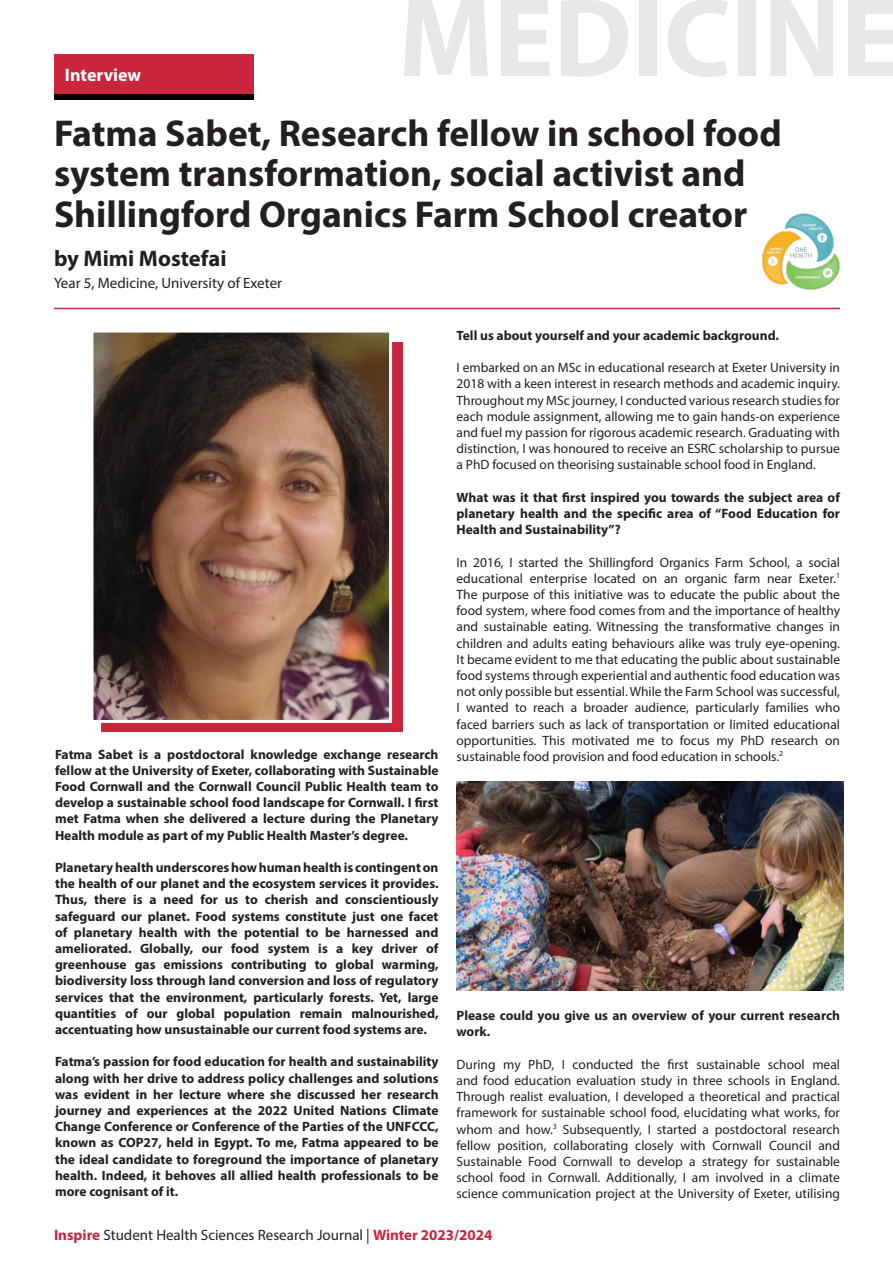
<style>
.page{position:relative;width:893px;height:1263px;background:#fff}
.page>*{position:absolute;margin:0;border:0;box-sizing:border-box;transform-origin:0 0}
.t1{font:700 112.5px "Myriad Pro";color:#e6e7e9}
.t2{font:700 37.5px/40.5px "Myriad Pro";color:#231f20}
.t3{font:700 22.5px "Myriad Pro";color:#231f20}
.t4{font:700 18px "Myriad Pro";color:#fff}
.t5{font:15px "Myriad Pro";color:#231f20}
.t6{font:13.5px/16.2px "Myriad Pro";color:#231f20;text-align:justify}
.t7{font:700 13.5px/16.2px "Myriad Pro";color:#231f20;text-align:justify}
.s1{font-weight:700;color:#cb253b}
</style>
<div class="page">
<div style="left:54px;top:60px;width:200px;height:40px;background:#000001"></div>
<hr style="left:54px;top:308px;width:786px;height:1px;background:#cb253b">
<div style="left:54px;top:54px;width:200px;height:40px;background:#cb253b"></div>
<div style="left:102px;top:342px;width:301px;height:390px;background:#cb253b"></div>
<img style="left:93px;top:332px;width:300px;height:392px">
<img style="left:457px;top:781px;width:386px;height:210px">
<img style="left:762px;top:213px;width:78px;height:77px">
<p class="t4" style="left:65px;top:63px;width:78px">Interview</p>
<p class="t1" style="left:398px;top:-35px;width:504px">MEDICINE</p>
<p class="t2" style="left:54px;top:112px;width:729px">Fatma Sabet, Research fellow in school food system transformation, social activist and</p>
<p class="t2" style="left:54px;top:193px;width:695px">Shillingford Organics Farm School creator</p>
<p class="t3" style="left:54px;top:244px;width:174px">by Mimi Mostefai</p>
<p class="t5" style="left:54px;top:274px;width:230px">Year 5, Medicine, University of Exeter</p>
<p class="t7" style="left:457px;top:327px;width:324px">Tell us about yourself and your academic background.</p>
<p class="t6" style="left:457px;top:359px;width:385px">I embarked on an MSc in educational research at Exeter University in 2018 with a keen interest in research methods and academic inquiry.<br>Throughout my MSc journey, I conducted various research studies for each module assignment, allowing me to gain hands-on experience and fuel my passion for rigorous academic research. Graduating with distinction, I was honoured to receive an ESRC scholarship to pursue a PhD focused on theorising sustainable school food in England.</p>
<p class="t7" style="left:457px;top:489px;width:385px">What was it that first inspired you towards the subject area of planetary health and the specific area of “Food Education for Health and Sustainability”?</p>
<p class="t6" style="left:457px;top:554px;width:385px">In 2016, I started the Shillingford Organics Farm School, a social educational enterprise located on an organic farm near Exeter.<sup>1<br></sup>The purpose of this initiative was to educate the public about the food system, where food comes from and the importance of healthy and sustainable eating. Witnessing the transformative changes in children and adults eating behaviours alike was truly eye-opening.<br>It became evident to me that educating the public about sustainable food systems through experiential and authentic food education was not only possible but essential. While the Farm School was successful, I wanted to reach a broader audience, particularly families who faced barriers such as lack of transportation or limited educational opportunities. This motivated me to focus my PhD research on sustainable food provision and food education in schools.<sup>2</sup></p>
<p class="t7" style="left:55px;top:745px;width:385px">Fatma Sabet is a postdoctoral knowledge exchange research fellow at the University of Exeter, collaborating with Sustainable Food Cornwall and the Cornwall Council Public Health team to develop a sustainable school food landscape for Cornwall. I first met Fatma when she delivered a lecture during the Planetary Health module as part of my Public Health Master’s degree.</p>
<p class="t7" style="left:55px;top:859px;width:385px">Planetary health underscores how human health is contingent on the health of our planet and the ecosystem services it provides.<br>Thus, there is a need for us to cherish and conscientiously safeguard our planet. Food systems constitute just one facet of planetary health with the potential to be harnessed and ameliorated. Globally, our food system is a key driver of greenhouse gas emissions contributing to global warming, biodiversity loss through land conversion and loss of regulatory services that the environment, particularly forests. Yet, large quantities of our global population remain malnourished, accentuating how unsustainable our current food systems are.</p>
<p class="t7" style="left:55px;top:1053px;width:385px">Fatma’s passion for food education for health and sustainability along with her drive to address policy challenges and solutions was evident in her lecture where she discussed her research journey and experiences at the 2022 United Nations Climate Change Conference or Conference of the Parties of the UNFCCC, known as COP27, held in Egypt. To me, Fatma appeared to be the ideal candidate to foreground the importance of planetary health. Indeed, it behoves all allied health professionals to be more cognisant of it.</p>
<p class="t7" style="left:457px;top:1007px;width:385px">Please could you give us an overview of your current research work.</p>
<p class="t6" style="left:457px;top:1056px;width:385px">During my PhD, I conducted the first sustainable school meal and food education evaluation study in three schools in England.<br>Through realist evaluation, I developed a theoretical and practical framework for sustainable school food, elucidating what works, for whom and how.<sup>3</sup> Subsequently, I started a postdoctoral research fellow position, collaborating closely with Cornwall Council and Sustainable Food Cornwall to develop a strategy for sustainable school food in Cornwall. Additionally, I am involved in a climate science communication project at the University of Exeter, utilising</p>
<p class="t5" style="left:54px;top:1226px;width:440px"><span class="s1">Inspire</span> Student Health Sciences Research Journal | <span class="s1">Winter 2023/2024</span></p>
</div>
